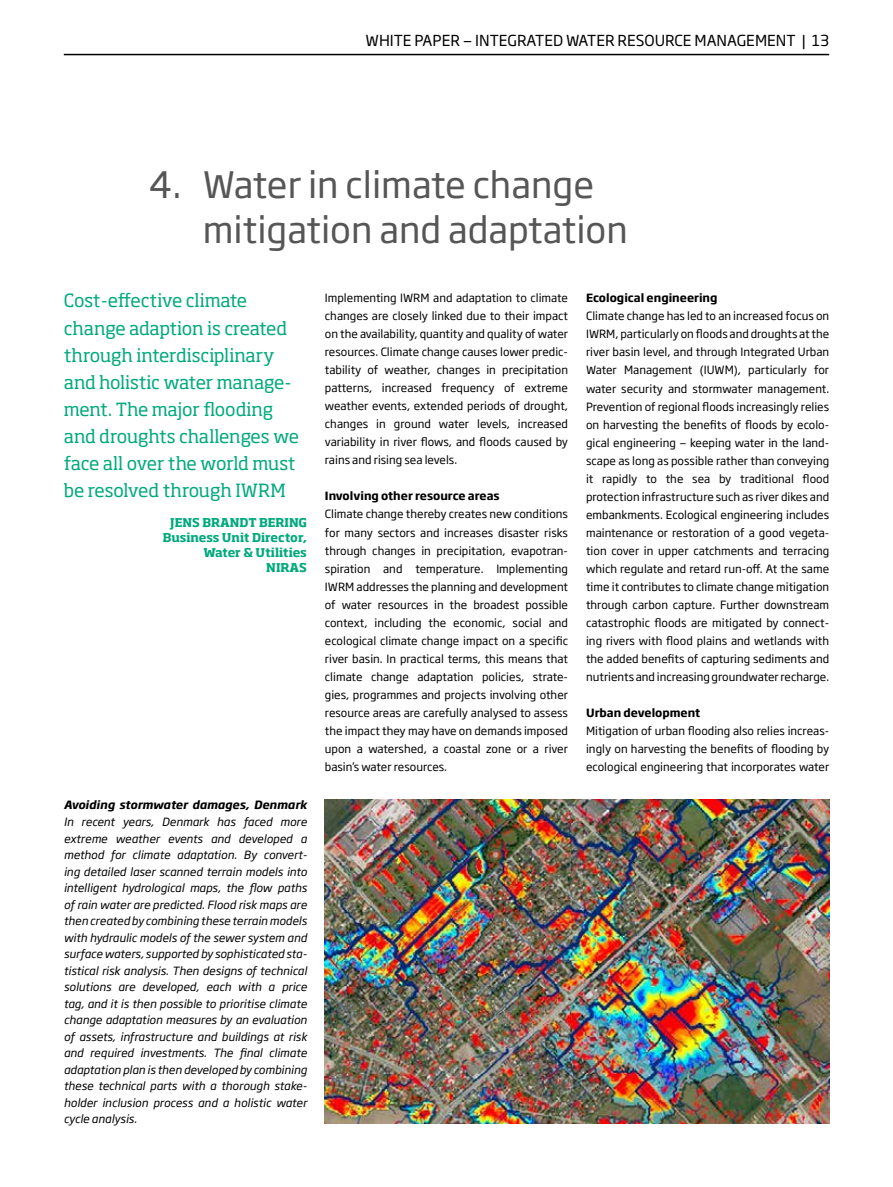
<style>
.page{position:relative;width:893px;height:1187px;background:#fff}
.page>*{position:absolute;margin:0;border:0;box-sizing:border-box;transform-origin:0 0}
.t1{font:36px/45px "Soho Gothic Std";color:#565656}
.t2{font:18px/27px "Soho Pro";letter-spacing:-.01em;color:#00a97d}
.t3{font:15px "Soho Gothic Std";color:#000}
.t4{font:700 12px/15px "Soho Pro";letter-spacing:-.005em;color:#00a97d;text-align:right}
.t5{font:11.25px/18px "Soho Gothic Std";color:#000}
.t6{font:italic 11.25px/16.5px "Soho Gothic Std";color:#000;text-align:justify}
.t7{font:700 11.25px "Soho Gothic Std";color:#000}
.t8{font:italic 700 11.25px "Soho Gothic Std";color:#000}
</style>
<div class="page">
<hr style="left:64px;top:54px;width:765px;height:1px;background:#000">
<img style="left:325px;top:799px;width:504px;height:324px">
<h3 class="t3" style="left:365px;top:31px;width:465px">WHITE PAPER — INTEGRATED WATER RESOURCE MANAGEMENT | 13</h3>
<h1 class="t1" style="left:203px;top:163px;width:427px;text-indent:-54px">4. Water in climate change mitigation and adaptation</h1>
<h2 class="t2" style="left:64px;top:286px;width:237px">Cost-effective climate change adaption is created through interdisciplinary and holistic water manage&shy;ment. The major flooding and droughts challenges we face all over the world must be resolved through IWRM</h2>
<p class="t4" style="left:163px;top:514px;width:146px">JENS BRANDT BERING<br>Business Unit Director,<br>Water &amp; Utilities<br>NIRAS</p>
<p class="t8" style="left:64px;top:798px;width:245px">Avoiding stormwater damages, Denmark</p>
<p class="t6" style="left:64px;top:813px;width:245px">In recent years, Denmark has faced more extreme weather events and developed a method for climate adaptation. By convert&shy;ing detailed laser scanned terrain models into intelligent hydrological maps, the flow paths of rain water are predicted. Flood risk maps are then created by combining these terrain models with hydraulic models of the sewer system and surface waters, supported by sophisticated sta&shy;tistical risk analysis. Then designs of technical solutions are developed, each with a price tag, and it is then possible to prioritise climate change adaptation measures by an evaluation of assets, infrastructure and buildings at risk and required investments. The final climate adaptation plan is then developed by combining these technical parts with a thorough stake&shy;holder inclusion process and a holistic water cycle analysis.</p>
<p class="t5" style="left:325px;top:289px;width:245px">Implementing IWRM and adaptation to climate changes are closely linked due to their impact on the availability, quantity and quality of water resources. Climate change causes lower predic&shy;tability of weather, changes in precipitation patterns, increased frequency of extreme weather events, extended periods of drought, changes in ground water levels, increased variability in river flows, and floods caused by rains and rising sea levels.</p>
<p class="t7" style="left:325px;top:489px;width:176px">Involving other resource areas</p>
<p class="t5" style="left:325px;top:505px;width:245px">Climate change thereby creates new conditions for many sectors and increases disaster risks through changes in precipitation, evapotran&shy;spiration and temperature. Implementing IWRM addresses the planning and development of water resources in the broadest possible context, including the economic, social and ecological climate change impact on a specific river basin. In practical terms, this means that climate change adaptation policies, strate&shy;gies, programmes and projects involving other resource areas are carefully analysed to assess the impact they may have on demands imposed upon a watershed, a coastal zone or a river basin’s water resources.</p>
<p class="t7" style="left:586px;top:291px;width:133px">Ecological engineering</p>
<p class="t5" style="left:586px;top:307px;width:245px">Climate change has led to an increased focus on IWRM, particularly on floods and droughts at the river basin level, and through Integrated Urban Water Management (IUWM), particularly for water security and stormwater management.<br>Prevention of regional floods increasingly relies on harvesting the benefits of floods by ecolo&shy;gical engineering — keeping water in the land&shy;scape as long as possible rather than conveying it rapidly to the sea by traditional flood protection infrastructure such as river dikes and embankments. Ecological engineering includes maintenance or restoration of a good vegeta&shy;tion cover in upper catchments and terracing which regulate and retard run-off. At the same time it contributes to climate change mitigation through carbon capture. Further downstream catastrophic floods are mitigated by connect&shy;ing rivers with flood plains and wetlands with the added benefits of capturing sediments and nutrients and increasing groundwater recharge.</p>
<p class="t7" style="left:586px;top:705px;width:116px">Urban development</p>
<p class="t5" style="left:586px;top:721px;width:245px;text-align:justify">Mitigation of urban flooding also relies increas&shy;ingly on harvesting the benefits of flooding by ecological engineering that incorporates water</p>
</div>
